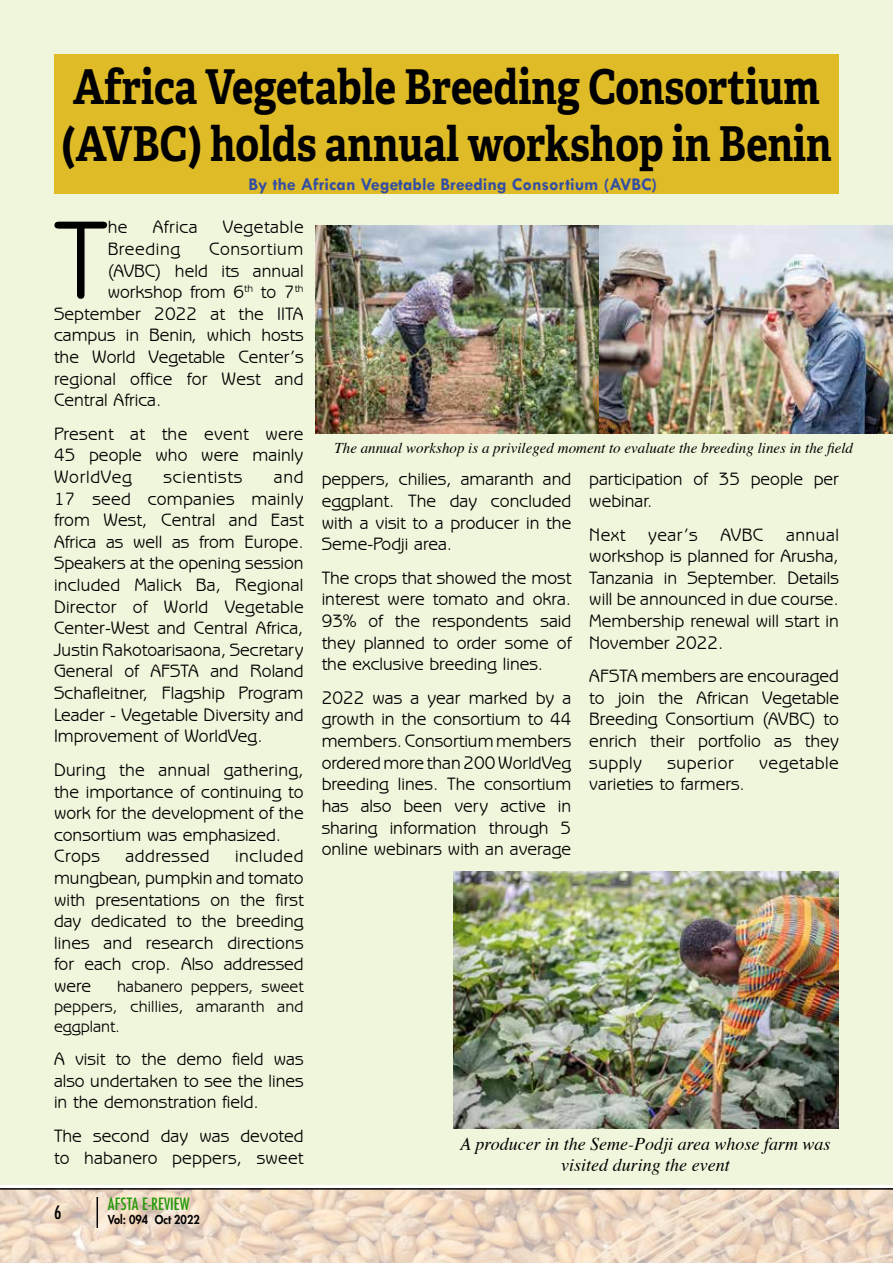
<style>
.page{position:relative;width:893px;height:1263px;background:#fff}
.page>*{position:absolute;margin:0;border:0;box-sizing:border-box;transform-origin:0 0}
.t1{font:112.8px "Benguiat Gothic IT Cby BT";color:#000}
.t2{font:700 48px/57.6px "Adelle";color:#000;scale:.85 1}
.t3{font:18px/21.6px "Benguiat Gothic IT Cby BT";color:#000;text-align:justify}
.t4{font:italic 18px/21.6px "Times";color:#000;text-align:center}
.t5{font:700 18px "Tw Cen";color:#344ea2}
.t6{font:18px "Benguiat Gothic IT Cby BT";letter-spacing:.03em;color:#000}
.t7{font:18px "Benguiat Gothic IT Cby BT";letter-spacing:.035em;color:#000}
.t8{font:18px "Benguiat Gothic IT Cby BT";letter-spacing:.04em;color:#000}
.t9{font:500 condensed 18px "Futura";color:#000}
.t10{font:16.5px/19.8px "Benguiat Gothic IT Cby BT";letter-spacing:.01em;color:#000;text-align:justify}
.t11{font:500 condensed 16.5px "Futura";color:#239a09}
.t12{font:italic 15px "Times";color:#000}
.t13{font:800 12px "Futura Std";color:#000;scale:.92 1}
</style>
<div class="page">
<img style="left:0;top:1190px;width:893px;height:73px">
<hr style="left:97px;top:1197px;width:1px;height:31px;background:#000">
<hr style="left:0;top:1188px;width:893px;height:2px;background:#000">
<div style="left:0;top:0;width:893px;height:1185px;background:#f0f6db"></div>
<div style="left:55px;top:54px;width:784px;height:140px;background:#dfbb27"></div>
<img style="left:316px;top:225px;width:283px;height:209px">
<img style="left:599px;top:225px;width:294px;height:209px">
<img style="left:454px;top:871px;width:385px;height:257px">
<h2 class="t2" style="left:61px;top:58px;width:908px">Africa Vegetable Breeding Consortium (AVBC) holds annual workshop in Benin</h2>
<p class="t5" style="left:248px;top:173px;width:410px">By the African Vegetable Breeding Consortium (AVBC)</p>
<h1 class="t1" style="left:54px;top:190px;width:55px">T</h1>
<p class="t3" style="left:108px;top:216px;width:21px">he</p>
<p class="t3" style="left:153px;top:216px;width:47px">Africa</p>
<p class="t6" style="left:223px;top:216px;width:82px">Vegetable</p>
<p class="t7" style="left:108px;top:238px;width:74px">Breeding</p>
<p class="t7" style="left:209px;top:238px;width:96px">Consortium</p>
<p class="t3" style="left:108px;top:259px;width:198px">(AVBC) held its annual</p>
<p class="t3" style="left:108px;top:281px;width:197px">workshop from 6<sup>th</sup> to 7<sup>th</sup></p>
<p class="t3" style="left:54px;top:302px;width:251px">September 2022 at the IITA</p>
<p class="t3" style="left:54px;top:324px;width:251px">campus in Benin, which hosts</p>
<p class="t3" style="left:54px;top:346px;width:251px">the World Vegetable Center’s</p>
<p class="t3" style="left:54px;top:367px;width:251px">regional office for West and</p>
<p class="t3" style="left:54px;top:389px;width:109px">Central Africa.</p>
<p class="t3" style="left:54px;top:422px;width:251px">Present at the event were 45 people who were mainly WorldVeg</p>
<p class="t3" style="left:54px;top:466px;width:251px;text-indent:220px">and 17 seed companies mainly from West, Central and East Africa as well as from Europe.<br>Speakers at the opening session included Malick Ba, Regional Director of World Vegetable Center-West and Central Africa, Justin Rakotoarisaona, Secretary General of AFSTA and Roland Schafleitner, Flagship Program Leader - Vegetable Diversity and Improvement of WorldVeg.</p>
<p class="t3" style="left:54px;top:758px;width:251px;text-align:left">During the annual gathering, the importance of continuing to work for the development of the consortium was emphasized.<br>Crops</p>
<p class="t8" style="left:164px;top:466px;width:80px">scientists</p>
<p class="t3" style="left:54px;top:845px;width:251px;text-indent:181px">included mungbean, pumpkin and tomato with presentations on the first day dedicated to the breeding lines and research directions for each crop. Also addressed were</p>
<p class="t6" style="left:126px;top:845px;width:86px">addressed</p>
<p class="t10" style="left:54px;top:976px;width:251px;text-indent:63px">habanero peppers, sweet peppers, chillies, amaranth and eggplant.</p>
<p class="t3" style="left:54px;top:1048px;width:251px">A visit to the demo field was also undertaken to see the lines in the demonstration field.</p>
<p class="t3" style="left:54px;top:1124px;width:251px">The second day was devoted to habanero peppers, sweet</p>
<p class="t9" style="left:54px;top:1201px;width:9px">6</p>
<p class="t11" style="left:108px;top:1193px;width:83px">AFSTA E-REVIEW</p>
<p class="t13" style="left:108px;top:1212px;width:101px">Vol: 094 Oct 2022</p>
<p class="t12" style="left:335px;top:435px;width:520px">The annual workshop is a privileged moment to evaluate the breeding lines in the field</p>
<p class="t3" style="left:322px;top:468px;width:251px">peppers, chilies, amaranth and eggplant. The day concluded with a visit to a producer in the Seme-Podji area.</p>
<p class="t3" style="left:322px;top:566px;width:251px">The crops that showed the most interest were tomato and okra.<br>93% of the respondents said they planned to order some of the exclusive breeding lines.</p>
<p class="t3" style="left:322px;top:686px;width:251px">2022 was a year marked by a growth in the consortium to 44 members. Consortium members ordered more than 200 WorldVeg breeding lines. The consortium has also been very active in sharing information through 5 online webinars with an average</p>
<p class="t3" style="left:589px;top:468px;width:251px">participation of 35 people per webinar.</p>
<p class="t3" style="left:589px;top:523px;width:38px">Next</p>
<p class="t3" style="left:648px;top:523px;width:51px">year’s</p>
<p class="t3" style="left:720px;top:523px;width:45px">AVBC</p>
<p class="t3" style="left:589px;top:523px;width:251px;text-indent:197px">annual workshop is planned for Arusha, Tanzania in September. Details will be announced in due course.<br>Membership renewal will start in November 2022.</p>
<p class="t3" style="left:589px;top:665px;width:251px">AFSTA members are encouraged to join the African Vegetable Breeding Consortium (AVBC) to enrich their portfolio as they supply</p>
<p class="t6" style="left:668px;top:751px;width:68px">superior</p>
<p class="t6" style="left:759px;top:751px;width:81px">vegetable</p>
<p class="t3" style="left:589px;top:773px;width:157px">varieties to farmers.</p>
<p class="t4" style="left:460px;top:1131px;width:372px">A producer in the Seme-Podji area whose farm was visited during the event</p>
</div>
